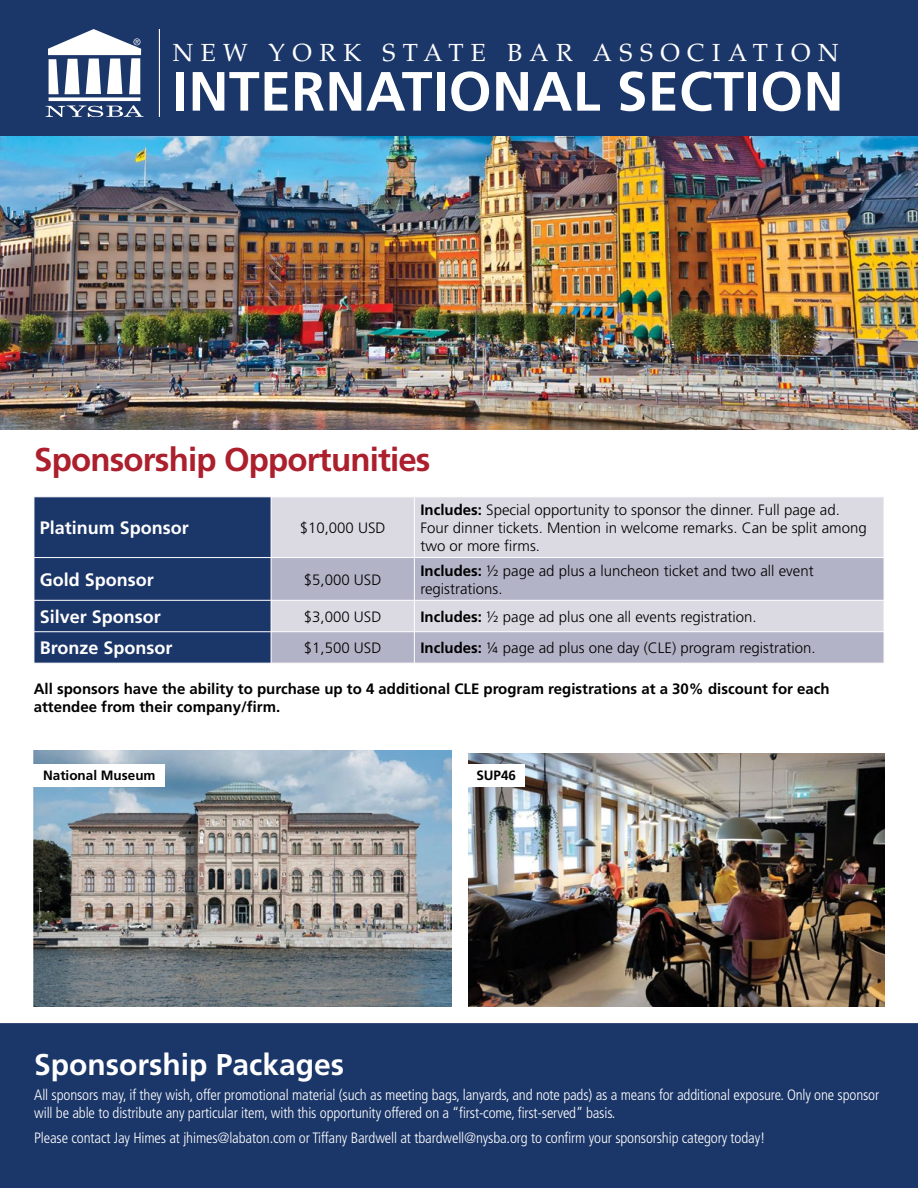
<style>
.page{position:relative;width:918px;height:1188px;background:#fff}
.page>*{position:absolute;margin:0;border:0;box-sizing:border-box;transform-origin:0 0}
.t1{font:700 55.2px "Frutiger";letter-spacing:.01em;color:#fff}
.t2{font:700 33px "Frutiger";letter-spacing:-.025em;color:#ac1f2d}
.t3{font:700 30px "Frutiger";color:#fff}
.t4{font:24.75px "Palatino";letter-spacing:.3em;color:#fff}
.t5{font:700 18px "Frutiger";color:#fff}
.t6{font:300 condensed 15px/18px "Frutiger";letter-spacing:-.01em;color:#fff}
.t7{font:300 15px/18px "Frutiger";color:#000}
.t8{font:700 15px/18px "Frutiger";color:#000}
.t9{font:700 13.5px "Frutiger";color:#000}
.s1{font-weight:700}
</style>
<div class="page">
<div style="left:0;top:1023px;width:918px;height:165px;background:#1b3668"></div>
<img style="left:0;top:136px;width:918px;height:294px">
<div style="left:0;top:0;width:918px;height:136px;background:#1b3668"></div>
<svg style="left:46px;top:105px;width:97px;height:12px"></svg>
<svg style="left:49px;top:97px;width:91px;height:4px"></svg>
<svg style="left:48px;top:29px;width:93px;height:65px"></svg>
<hr style="left:159px;top:29px;width:1px;height:88px;background:#fff">
<div style="left:35px;top:498px;width:236px;height:165px;background:#1b3668"></div>
<div style="left:272px;top:498px;width:612px;height:59px;background:#dbdae3"></div>
<svg style="left:272px;top:558px;width:612px;height:105px;background:#bfbfcf"></svg>
<hr style="left:414px;top:497px;width:1px;height:60px;background:#fff">
<hr style="left:34px;top:557px;width:237px;height:1px;background:#fff">
<hr style="left:414px;top:558px;width:1px;height:42px;background:#fff">
<hr style="left:34px;top:600px;width:237px;height:1px;background:#fff">
<hr style="left:271px;top:600px;width:143px;height:1px;background:#fff">
<hr style="left:414px;top:600px;width:470px;height:1px;background:#fff">
<hr style="left:414px;top:600px;width:1px;height:32px;background:#fff">
<hr style="left:34px;top:631px;width:237px;height:1px;background:#fff">
<hr style="left:414px;top:632px;width:1px;height:31px;background:#fff">
<hr style="left:271px;top:631px;width:143px;height:1px;background:#fff">
<hr style="left:414px;top:631px;width:470px;height:1px;background:#fff">
<img style="left:34px;top:751px;width:417px;height:256px">
<img style="left:468px;top:753px;width:416px;height:254px">
<div style="left:34px;top:764px;width:131px;height:22px;background:#fff"></div>
<div style="left:468px;top:764px;width:57px;height:22px;background:#fff"></div>
<h3 class="t4" style="left:173px;top:38px;width:667px">NEW YORK STATE BAR ASSOCIATION</h3>
<h1 class="t1" style="left:173px;top:59px;width:672px">INTERNATIONAL SECTION</h1>
<h2 class="t2" style="left:34px;top:440px;width:398px">Sponsorship Opportunities</h2>
<p class="t5" style="left:40px;top:517px;width:151px">Platinum Sponsor</p>
<p class="t7" style="left:300px;top:519px;width:87px">$10,000 USD</p>
<p class="t7" style="left:420px;top:501px;width:448px"><span class="s1">Includes:</span> Special opportunity to sponsor the dinner. Full page ad.<br>Four dinner tickets. Mention in welcome remarks. Can be split among two or more firms.</p>
<p class="t5" style="left:40px;top:569px;width:115px">Gold Sponsor</p>
<p class="t7" style="left:304px;top:571px;width:79px">$5,000 USD</p>
<p class="t7" style="left:420px;top:562px;width:395px"><span class="s1">Includes:</span> ½ page ad plus a luncheon ticket and two all event registrations.</p>
<p class="t5" style="left:40px;top:606px;width:123px">Silver Sponsor</p>
<p class="t7" style="left:304px;top:608px;width:79px">$3,000 USD</p>
<p class="t7" style="left:420px;top:608px;width:338px"><span class="s1">Includes:</span> ½ page ad plus one all events registration.</p>
<p class="t5" style="left:40px;top:637px;width:134px">Bronze Sponsor</p>
<p class="t7" style="left:304px;top:639px;width:79px">$1,500 USD</p>
<p class="t7" style="left:420px;top:639px;width:397px"><span class="s1">Includes:</span> ¼ page ad plus one day (CLE) program registration.</p>
<p class="t8" style="left:34px;top:679px;width:798px">All sponsors have the ability to purchase up to 4 additional CLE program registrations at a 30% discount for each attendee from their company/firm.</p>
<p class="t9" style="left:43px;top:768px;width:114px">National Museum</p>
<p class="t9" style="left:476px;top:768px;width:41px">SUP46</p>
<h3 class="t3" style="left:34px;top:1047px;width:312px">Sponsorship Packages</h3>
<p class="t6" style="left:34px;top:1086px;width:847px">All sponsors may, if they wish, offer promotional material (such as meeting bags, lanyards, and note pads) as a means for additional exposure. Only one sponsor will be able to distribute any particular item, with this opportunity offered on a “first-come, first-served” basis.</p>
<p class="t6" style="left:34px;top:1129px;width:733px">Please contact Jay Himes at jhimes@labaton.com or Tiffany Bardwell at tbardwell@nysba.org to confirm your sponsorship category today!</p>
</div>
